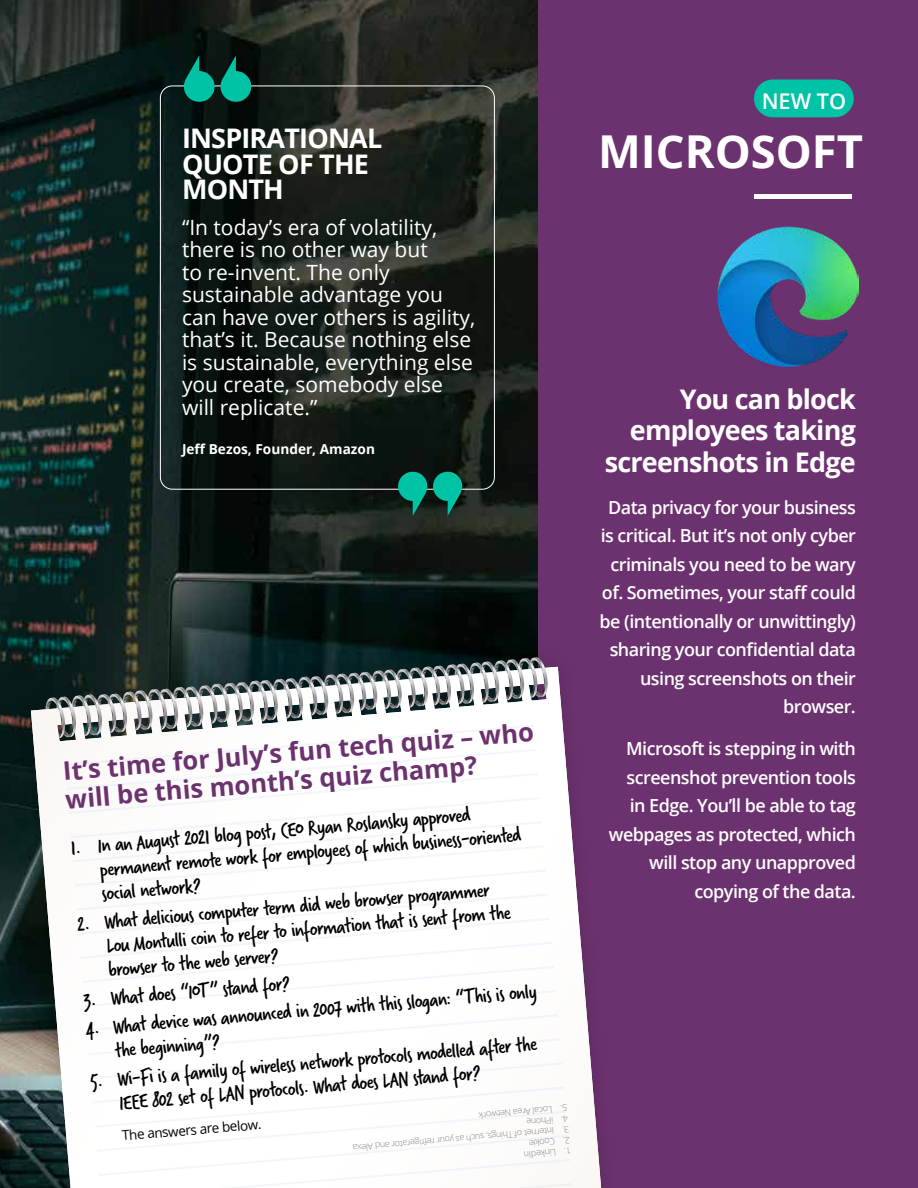
<style>
.page{position:relative;width:918px;height:1188px;background:#fff}
.page>*{position:absolute;margin:0;border:0;box-sizing:border-box;transform-origin:0 0}
.t1{font:700 45.3px "Open Sans";color:#fff}
.t2{font:700 27px/31.5px "Open Sans";letter-spacing:-.03em;color:#fff;text-align:right}
.t3{font:700 25.5px/28.5px "Open Sans";color:#6c326f}
.t4{font:22.05px/23.9px "Verveine";color:#000}
.t5{font:600 21.6px "Open Sans";color:#fff}
.t6{font:21px/22.5px "Open Sans";color:#fff}
.t7{font:600 18px/28.5px "Open Sans";letter-spacing:-.03em;color:#fff;text-align:right}
.t8{font:700 13.65px "Open Sans";color:#fff}
.t9{font:13.5px "Open Sans";color:#000}
.t10{font:300 9px/10.8px "Open Sans";color:#858585}
</style>
<div class="page">
<img style="left:0;top:0;width:539px;height:1188px">
<div style="left:539px;top:0;width:379px;height:1188px;background:#6c326f"></div>
<div style="left:754px;top:194px;width:98px;height:5px;background:#fff"></div>
<svg style="left:184px;top:55px;width:31px;height:47px"></svg>
<svg style="left:221px;top:55px;width:30px;height:47px"></svg>
<svg style="left:433px;top:472px;width:29px;height:44px"></svg>
<svg style="left:398px;top:472px;width:29px;height:44px"></svg>
<div style="left:754px;top:80px;width:100px;height:37px;background:#00c3a6;border-radius:19px"></div>
<div style="left:16px;top:642px;width:602px;height:546px;background:#000;opacity:.18"></div>
<svg style="left:31px;top:667px;width:570px;height:521px"></svg>
<img style="left:718px;top:226px;width:140px;height:141px">
<svg style="left:45px;top:657px;width:527px;height:531px"></svg>
<p class="t2" style="left:182px;top:125px;width:202px;line-height:25.5px;text-align:left">INSPIRATIONAL<br>QUOTE OF THE<br>MONTH</p>
<p class="t6" style="left:182px;top:216px;width:295px">“In today’s era of volatility, there is no other way but<br>to re-invent. The only sustainable advantage you can have over others is agility, that’s it. Because nothing else is sustainable, everything else you create, somebody else will replicate.”</p>
<p class="t8" style="left:182px;top:439px;width:195px">Jeff Bezos, Founder, Amazon</p>
<p class="t3" style="left:62px;top:757px;width:474px;rotate:-5deg">It’s time for July’s fun tech quiz – who will be this month’s quiz champ?</p>
<p class="t4" style="left:97px;top:834px;width:425px;text-indent:-27px;rotate:-5deg">1. In an August 2021 blog post, CEO Ryan Roslansky approved permanent remote work for employees of which business-oriented social network?</p>
<p class="t4" style="left:103px;top:911px;width:408px;text-indent:-27px;rotate:-5deg">2. What delicious computer term did web browser programmer<br>Lou Montulli coin to refer to information that is sent from the browser to the web server?</p>
<p class="t4" style="left:83px;top:989px;width:209px;rotate:-5deg">3. What does “IOT” stand for?</p>
<p class="t4" style="left:112px;top:1016px;width:427px;line-height:23.4px;text-indent:-27px;rotate:-5deg">4. What device was announced in 2007 with this slogan: “This is only the beginning”?</p>
<p class="t4" style="left:116px;top:1068px;width:423px;text-indent:-27px;rotate:-5deg">5. Wi-Fi is a family of wireless network protocols modelled after the<br>IEEE 802 set of LAN protocols. What does LAN stand for?</p>
<p class="t9" style="left:121px;top:1127px;width:141px;rotate:-5deg">The answers are below.</p>
<p class="t10" style="left:557px;top:1158px;width:34px;rotate:175deg">LinkedIn</p>
<p class="t10" style="left:554px;top:1125px;width:75px;text-indent:-15px;rotate:175deg">4. iPhone<br>Local Area Network</p>
<p class="t10" style="left:570px;top:1135px;width:219px;rotate:175deg">3. Internet of Things, such as your refrigerator and Alexa</p>
<p class="t10" style="left:556px;top:1147px;width:28px;rotate:175deg">Cookie</p>
<p class="t5" style="left:762px;top:86px;width:86px">NEW TO</p>
<h1 class="t1" style="left:598px;top:120px;width:267px">MICROSOFT</h1>
<p class="t2" style="left:605px;top:382px;width:253px">You can block employees taking screenshots in Edge</p>
<p class="t7" style="left:600px;top:492px;width:258px">Data privacy for your business is critical. But it’s not only cyber criminals you need to be wary of. Sometimes, your staff could be (intentionally or unwittingly) sharing your confidential data using screenshots on their browser.</p>
<p class="t7" style="left:609px;top:734px;width:249px">Microsoft is stepping in with screenshot prevention tools in Edge. You’ll be able to tag webpages as protected, which will stop any unapproved copying of the data.</p>
</div>
